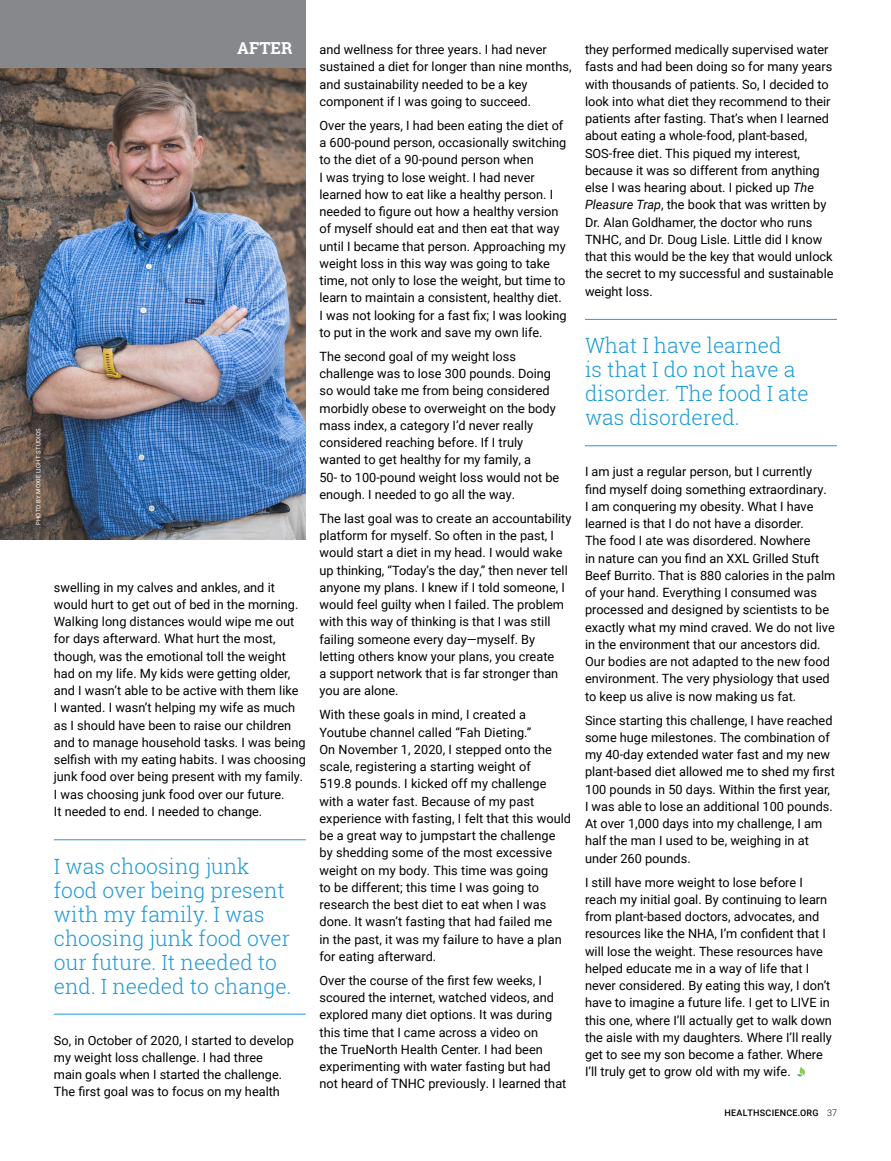
<style>
.page{position:relative;width:891px;height:1161px;background:#fff}
.page>*{position:absolute;margin:0;border:0;box-sizing:border-box;transform-origin:0 0}
.t1{font:300 21px/24px "Roboto Slab";color:#1e9ad6}
.t2{font:700 16.5px "Roboto Slab";color:#fff}
.t3{font:12.75px/17.2px "Roboto";color:#000}
.t4{font:500 9px "Roboto";letter-spacing:.025em;color:#000}
.t5{font:6px "Roboto";letter-spacing:.035em;color:#fff}
.s1{font-style:italic}
.s2{font-weight:300}
</style>
<div class="page">
<hr style="left:54px;top:840px;width:252px;height:1px;background:#1e9ad6">
<hr style="left:54px;top:1014px;width:252px;height:1px;background:#1e9ad6">
<img style="left:0;top:68px;width:306px;height:472px">
<div style="left:0;top:0;width:306px;height:68px;background:#86888b"></div>
<hr style="left:585px;top:319px;width:252px;height:1px;background:#1e9ad6">
<hr style="left:585px;top:446px;width:252px;height:1px;background:#1e9ad6">
<svg style="left:797px;top:1067px;width:8px;height:10px"></svg>
<p class="t5" style="left:34px;top:525px;width:98px;rotate:-90deg">PHOTO BY MOXIE LIGHT STUDIOS</p>
<p class="t2" style="left:237px;top:37px;width:57px">AFTER</p>
<p class="t3" style="left:585px;top:40px;width:250px">they performed medically supervised water fasts and had been doing so for many years with thousands of patients. So, I decided to look into what diet they recommend to their patients after fasting. That’s when I learned about eating a whole-food, plant-based, SOS-free diet. This piqued my interest, because it was so different from anything else I was hearing about. I picked up <span class="s1">The Pleasure Trap</span>, the book that was written by Dr. Alan Goldhamer, the doctor who runs TNHC, and Dr. Doug Lisle. Little did I know that this would be the key that would unlock the secret to my successful and sustainable weight loss.</p>
<h1 class="t1" style="left:585px;top:333px;width:225px">What I have learned<br>is that I do not have a disorder. The food I ate was disordered.</h1>
<p class="t3" style="left:320px;top:40px;width:254px">and wellness for three years. I had never sustained a diet for longer than nine months, and sustainability needed to be a key component if I was going to succeed.</p>
<p class="t3" style="left:320px;top:116px;width:249px">Over the years, I had been eating the diet of a 600-pound person, occasionally switching to the diet of a 90-pound person when<br>I was trying to lose weight. I had never learned how to eat like a healthy person. I needed to figure out how a healthy version of myself should eat and then eat that way until I became that person. Approaching my weight loss in this way was going to take time, not only to lose the weight, but time to learn to maintain a consistent, healthy diet.<br>I was not looking for a fast fix; I was looking to put in the work and save my own life.</p>
<p class="t3" style="left:320px;top:347px;width:241px">The second goal of my weight loss challenge was to lose 300 pounds. Doing so would take me from being considered morbidly obese to overweight on the body mass index, a category I’d never really considered reaching before. If I truly wanted to get healthy for my family, a<br>50- to 100-pound weight loss would not be enough. I needed to go all the way.</p>
<p class="t3" style="left:320px;top:509px;width:254px">The last goal was to create an accountability platform for myself. So often in the past, I would start a diet in my head. I would wake up thinking, “Today’s the day,” then never tell anyone my plans. I knew if I told someone, I would feel guilty when I failed. The problem with this way of thinking is that I was still failing someone every day—myself. By letting others know your plans, you create<br>a support network that is far stronger than you are alone.</p>
<p class="t3" style="left:320px;top:706px;width:253px">With these goals in mind, I created a Youtube channel called “Fah Dieting.”<br>On November 1, 2020, I stepped onto the scale, registering a starting weight of<br>519.8 pounds. I kicked off my challenge with a water fast. Because of my past experience with fasting, I felt that this would be a great way to jumpstart the challenge by shedding some of the most excessive weight on my body. This time was going<br>to be different; this time I was going to research the best diet to eat when I was done. It wasn’t fasting that had failed me<br>in the past, it was my failure to have a plan for eating afterward.</p>
<p class="t3" style="left:320px;top:971px;width:248px">Over the course of the first few weeks, I scoured the internet, watched videos, and explored many diet options. It was during this time that I came across a video on<br>the TrueNorth Health Center. I had been experimenting with water fasting but had not heard of TNHC previously. I learned that</p>
<p class="t3" style="left:585px;top:463px;width:252px">I am just a regular person, but I currently find myself doing something extraordinary.<br>I am conquering my obesity. What I have learned is that I do not have a disorder.<br>The food I ate was disordered. Nowhere<br>in nature can you find an XXL Grilled Stuft Beef Burrito. That is 880 calories in the palm of your hand. Everything I consumed was processed and designed by scientists to be exactly what my mind craved. We do not live in the environment that our ancestors did.<br>Our bodies are not adapted to the new food environment. The very physiology that used to keep us alive is now making us fat.</p>
<p class="t3" style="left:585px;top:711px;width:251px">Since starting this challenge, I have reached some huge milestones. The combination of my 40-day extended water fast and my new plant-based diet allowed me to shed my first 100 pounds in 50 days. Within the first year, I was able to lose an additional 100 pounds.<br>At over 1,000 days into my challenge, I am half the man I used to be, weighing in at under 260 pounds.</p>
<p class="t3" style="left:585px;top:873px;width:248px">I still have more weight to lose before I reach my initial goal. By continuing to learn from plant-based doctors, advocates, and resources like the NHA, I’m confident that I will lose the weight. These resources have helped educate me in a way of life that I never considered. By eating this way, I don’t have to imagine a future life. I get to LIVE in this one, where I’ll actually get to walk down the aisle with my daughters. Where I’ll really get to see my son become a father. Where I’ll truly get to grow old with my wife.</p>
<p class="t3" style="left:54px;top:578px;width:254px">swelling in my calves and ankles, and it would hurt to get out of bed in the morning.<br>Walking long distances would wipe me out for days afterward. What hurt the most, though, was the emotional toll the weight had on my life. My kids were getting older, and I wasn’t able to be active with them like<br>I wanted. I wasn’t helping my wife as much as I should have been to raise our children and to manage household tasks. I was being selfish with my eating habits. I was choosing junk food over being present with my family.<br>I was choosing junk food over our future.<br>It needed to end. I needed to change.</p>
<h1 class="t1" style="left:54px;top:854px;width:239px">I was choosing junk food over being present with my family. I was choosing junk food over our future. It needed to end. I needed to change.</h1>
<p class="t3" style="left:54px;top:1031px;width:242px">So, in October of 2020, I started to develop my weight loss challenge. I had three main goals when I started the challenge.<br>The first goal was to focus on my health</p>
<p class="t4" style="left:724px;top:1107px;width:114px">HEALTHSCIENCE.ORG <span class="s2">37</span></p>
</div>
